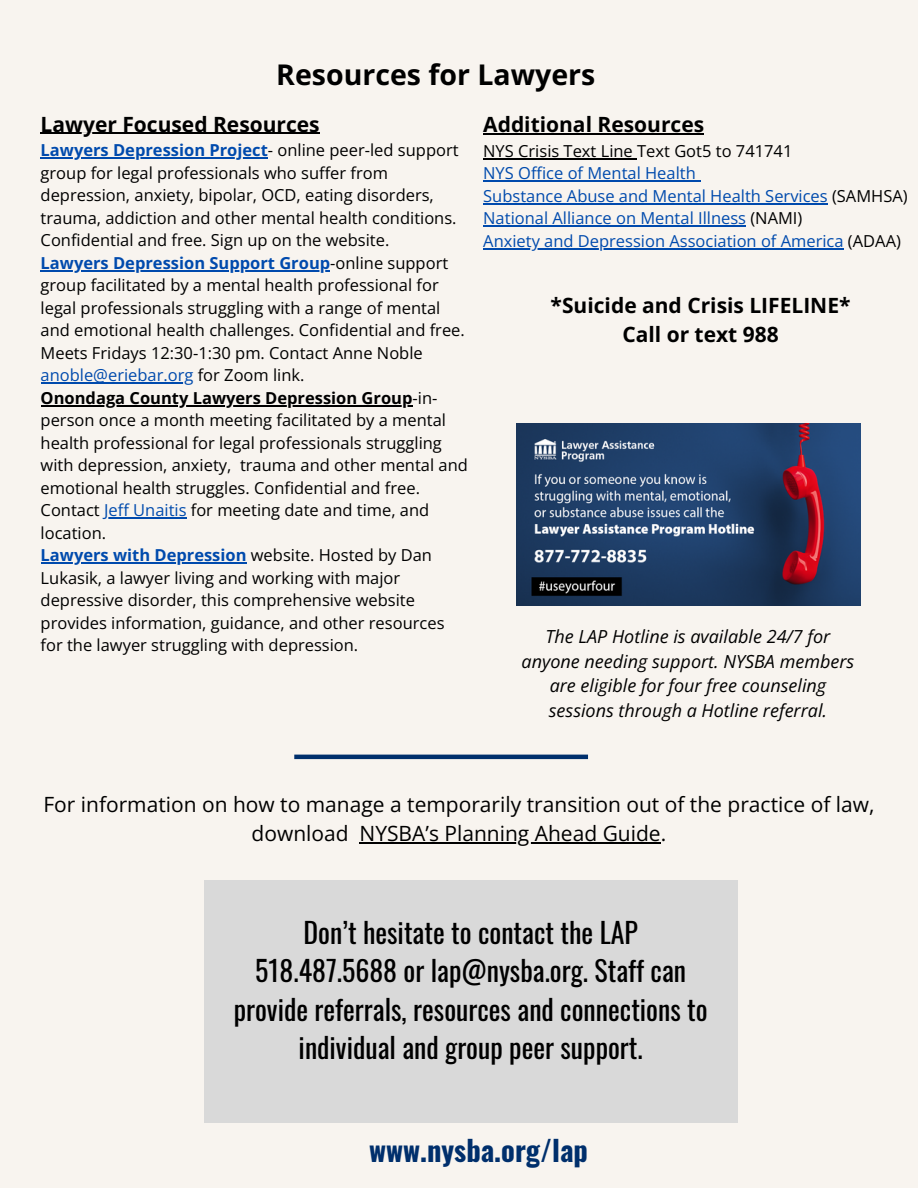
<style>
.page{position:relative;width:918px;height:1188px;background:#f8f4ef}
.page>*{position:absolute;margin:0;border:0;box-sizing:border-box;transform-origin:0 0}
.t1{font:700 28.5px "Open Sans";color:#000}
.t2{font:700 28.5px "Oswald";color:#002f6c}
.t3{font:27.9px/38.2px "Oswald";color:#000;text-align:center}
.t4{font:21px/29.2px "Open Sans";color:#000}
.t5{font:700 21px/29.2px "Open Sans";color:#000;text-align:center}
.t6{font:italic 18px/24.8px "Open Sans";color:#000;text-align:center}
.t7{font:16.5px/22.5px "Open Sans";color:#000}
.t8{font:16.5px "Open Sans";color:#004aad}
.s1{font-weight:700;color:#004aad}
.s2{color:#004aad}
.s3{font-weight:700}
.s4{color:#000}
</style>
<div class="page">
<div style="left:204px;top:880px;width:533px;height:242px;background:#d9d9d9"></div>
<hr style="left:294px;top:755px;width:294px;height:4px;background:#002f6c">
<img style="left:516px;top:424px;width:344px;height:181px">
<hr style="left:360px;top:842px;width:301px;height:1px;background:#000">
<hr style="left:483px;top:133px;width:221px;height:2px;background:#000">
<hr style="left:483px;top:158px;width:154px;height:2px;background:#000">
<hr style="left:483px;top:181px;width:213px;height:1px;background:#004aad">
<hr style="left:483px;top:203px;width:345px;height:2px;background:#004aad">
<hr style="left:483px;top:226px;width:263px;height:1px;background:#004aad">
<hr style="left:483px;top:248px;width:361px;height:2px;background:#004aad">
<hr style="left:41px;top:133px;width:279px;height:1px;background:#000">
<hr style="left:41px;top:157px;width:227px;height:2px;background:#004aad">
<hr style="left:41px;top:270px;width:289px;height:1px;background:#004aad">
<hr style="left:41px;top:382px;width:152px;height:2px;background:#004aad">
<hr style="left:41px;top:405px;width:372px;height:1px;background:#000">
<hr style="left:104px;top:517px;width:83px;height:2px;background:#004aad">
<hr style="left:41px;top:562px;width:206px;height:2px;background:#004aad">
<p class="t1" style="left:276px;top:54px;width:321px">Resources for Lawyers</p>
<p class="t5" style="left:41px;top:109px;width:281px">Lawyer Focused Resources</p>
<h4 class="t7" style="left:41px;top:139px;width:420px"><span class="s1">Lawyers Depression Project</span>- online peer-led support group for legal professionals who suffer from depression, anxiety, bipolar, OCD, eating disorders, trauma, addiction and other mental health conditions.<br>Confidential and free. Sign up on the website.</h4>
<h2 class="t7" style="left:41px;top:251px;width:426px"><span class="s1">Lawyers Depression Support Group</span>-online support group facilitated by a mental health professional for legal professionals struggling with a range of mental and emotional health challenges. Confidential and free.<br>Meets Fridays 12:30-1:30 pm. Contact Anne Noble</h2>
<h1 class="t7" style="left:41px;top:364px;width:429px"><span class="s2">anoble@eriebar.org</span> for Zoom link.<br><span class="s3">Onondaga County Lawyers Depression Group</span>-in&shy;person once a month meeting facilitated by a mental health professional for legal professionals struggling with depression, anxiety, trauma and other mental and emotional health struggles. Confidential and free.<br>Contact <span class="s2">Jeff Unaitis</span> for meeting date and time, and location.<br><span class="s1">Lawyers with Depression</span> website. Hosted by Dan Lukasik, a lawyer living and working with major depressive disorder, this comprehensive website provides information, guidance, and other resources for the lawyer struggling with depression.</h1>
<p class="t5" style="left:483px;top:109px;width:222px">Additional Resources</p>
<p class="t7" style="left:483px;top:139px;width:311px">NYS Crisis Text Line Text Got5 to 741741</p>
<p class="t8" style="left:483px;top:162px;width:214px">NYS Office of Mental Health</p>
<p class="t8" style="left:483px;top:184px;width:426px">Substance Abuse and Mental Health Services <span class="s4">(SAMHSA)</span></p>
<p class="t8" style="left:483px;top:207px;width:321px">National Alliance on Mental Illness <span class="s4">(NAMI)</span></p>
<p class="t8" style="left:483px;top:229px;width:419px">Anxiety and Depression Association of America <span class="s4">(ADAA)</span></p>
<h3 class="t5" style="left:551px;top:290px;width:301px">*Suicide and Crisis LIFELINE*<br>Call or text 988</h3>
<p class="t6" style="left:522px;top:623px;width:334px">The LAP Hotline is available 24/7 for anyone needing support. NYSBA members are eligible for four free counseling sessions through a Hotline referral.</p>
<p class="t4" style="left:252px;top:789px;width:624px;text-indent:-208px">For information on how to manage a temporarily transition out of the practice of law, download</p>
<p class="t4" style="left:360px;top:818px;width:308px">NYSBA’s Planning Ahead Guide.</p>
<p class="t3" style="left:234px;top:912px;width:475px">Don’t hesitate to contact the LAP 518.487.5688 or lap@nysba.org. Staff can provide referrals, resources and connections to individual and group peer support.</p>
<p class="t2" style="left:369px;top:1128px;width:220px">www.nysba.org/lap</p>
</div>
